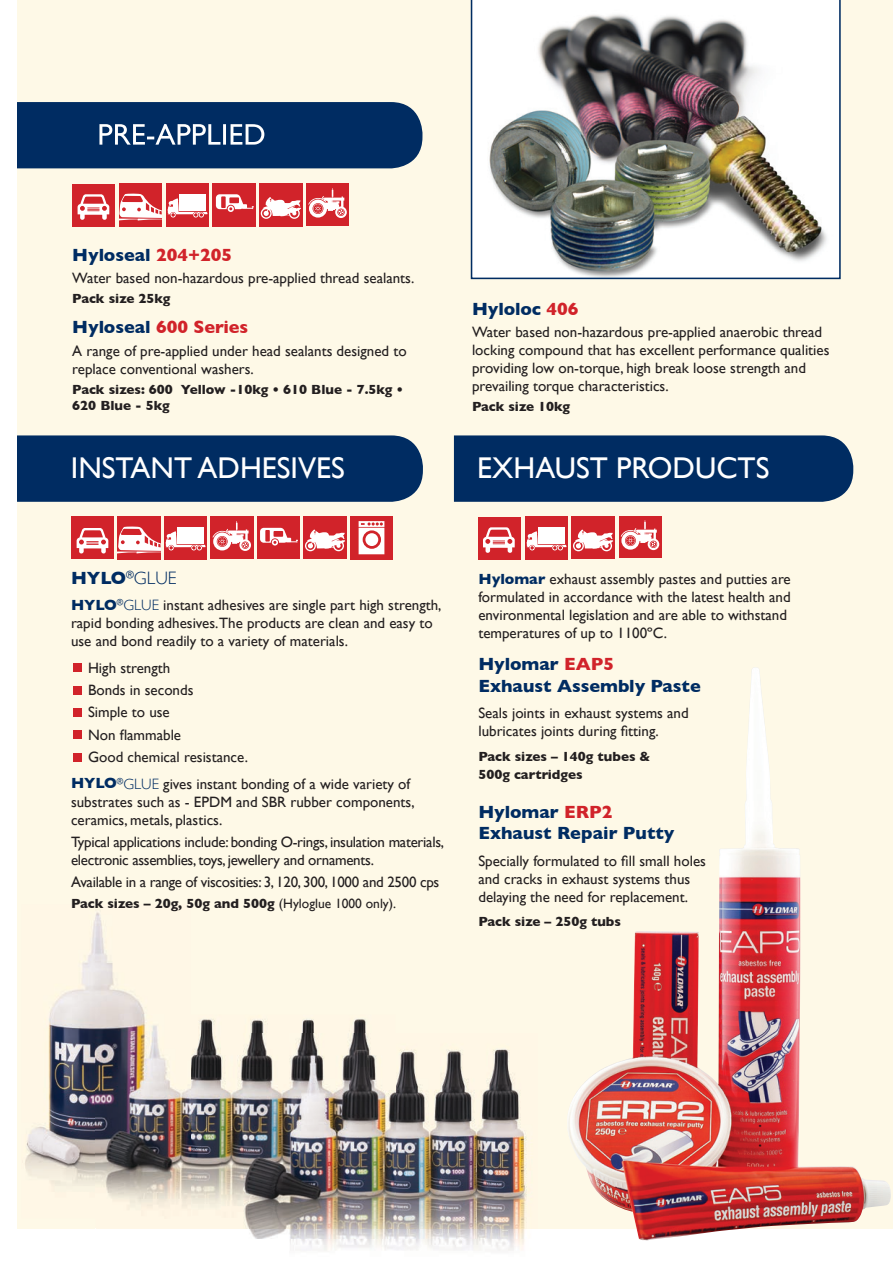
<style>
.page{position:relative;width:893px;height:1263px;background:#fff}
.page>*{position:absolute;margin:0;border:0;box-sizing:border-box;transform-origin:0 0}
.t1{font:30px "Gill Sans";color:#fff}
.t2{font:700 18px/21.6px "Gill Sans";color:#002c62}
.t3{font:700 18px "Gill Sans";color:#d1232a}
.t4{font:15px/18px "Gill Sans";color:#231f20}
.t5{font:15px/18px "Gill Sans";letter-spacing:-.02em;color:#231f20}
.t6{font:700 13.5px/18px "Gill Sans";color:#231f20}
.s1{color:#d1232a}
.s2{color:#002c62}
.s3{font-weight:300}
.s4{font-weight:700;color:#002c62}
.s5{font-weight:300;color:#002c62}
.s6{font-size:13.65px}
.s7{font-weight:400}
</style>
<div class="page">
<div style="left:17px;top:0;width:876px;height:1229px;background:#fef9e7"></div>
<img style="left:25px;top:912px;width:120px;height:274px">
<img style="left:191px;top:1019px;width:175px;height:186px">
<img style="left:96px;top:1014px;width:95px;height:193px">
<div style="left:17px;top:435px;width:406px;height:67px;background:#002c62"></div>
<img style="left:221px;top:1033px;width:306px;height:218px">
<div style="left:71px;top:517px;width:43px;height:42px;background:#d1232a"></div>
<svg style="left:77px;top:528px;width:31px;height:25px"></svg>
<div style="left:118px;top:517px;width:42px;height:42px;background:#d1232a"></div>
<svg style="left:118px;top:526px;width:42px;height:27px"></svg>
<div style="left:164px;top:517px;width:43px;height:42px;background:#d1232a"></div>
<div style="left:177px;top:528px;width:27px;height:16px;background:#fff"></div>
<svg style="left:166px;top:531px;width:40px;height:19px"></svg>
<div style="left:257px;top:517px;width:43px;height:41px;background:#d1232a"></div>
<svg style="left:260px;top:528px;width:38px;height:17px"></svg>
<div style="left:304px;top:517px;width:42px;height:42px;background:#d1232a"></div>
<svg style="left:305px;top:529px;width:40px;height:22px"></svg>
<div style="left:211px;top:517px;width:42px;height:42px;background:#d1232a"></div>
<svg style="left:212px;top:521px;width:39px;height:30px"></svg>
<div style="left:350px;top:517px;width:43px;height:42px;background:#d1232a"></div>
<svg style="left:359px;top:521px;width:25px;height:33px"></svg>
<div style="left:454px;top:435px;width:399px;height:67px;background:#002c62"></div>
<img style="left:567px;top:668px;width:324px;height:572px">
<div style="left:478px;top:517px;width:42px;height:42px;background:#d1232a"></div>
<svg style="left:483px;top:527px;width:32px;height:26px"></svg>
<div style="left:572px;top:517px;width:42px;height:42px;background:#d1232a"></div>
<svg style="left:573px;top:529px;width:40px;height:22px"></svg>
<div style="left:525px;top:517px;width:43px;height:42px;background:#d1232a"></div>
<div style="left:538px;top:528px;width:27px;height:16px;background:#fff"></div>
<svg style="left:526px;top:531px;width:41px;height:19px"></svg>
<div style="left:619px;top:517px;width:42px;height:41px;background:#d1232a"></div>
<svg style="left:621px;top:520px;width:38px;height:30px"></svg>
<div style="left:74px;top:663px;width:8px;height:9px;background:#d1232a"></div>
<div style="left:74px;top:686px;width:8px;height:8px;background:#d1232a"></div>
<div style="left:74px;top:708px;width:8px;height:9px;background:#d1232a"></div>
<div style="left:74px;top:730px;width:8px;height:9px;background:#d1232a"></div>
<div style="left:74px;top:753px;width:8px;height:9px;background:#d1232a"></div>
<img style="left:471px;top:0;width:370px;height:279px">
<div style="left:73px;top:184px;width:42px;height:42px;background:#d1232a"></div>
<svg style="left:78px;top:194px;width:31px;height:26px"></svg>
<div style="left:119px;top:184px;width:43px;height:42px;background:#d1232a"></div>
<svg style="left:119px;top:194px;width:43px;height:27px"></svg>
<div style="left:166px;top:184px;width:43px;height:42px;background:#d1232a"></div>
<div style="left:179px;top:195px;width:27px;height:16px;background:#fff"></div>
<svg style="left:168px;top:198px;width:40px;height:20px"></svg>
<div style="left:213px;top:184px;width:42px;height:42px;background:#d1232a"></div>
<svg style="left:216px;top:194px;width:38px;height:18px"></svg>
<div style="left:260px;top:184px;width:42px;height:42px;background:#d1232a"></div>
<svg style="left:261px;top:197px;width:40px;height:22px"></svg>
<div style="left:306px;top:184px;width:43px;height:42px;background:#d1232a"></div>
<svg style="left:308px;top:188px;width:39px;height:30px"></svg>
<svg style="left:17px;top:102px;width:405px;height:66px;background:#0e386a"></svg>
<p class="t2" style="left:72px;top:243px;width:161px">Hyloseal <span class="s1">204+205</span></p>
<p class="t4" style="left:72px;top:269px;width:344px">Water based non-hazardous pre-applied thread sealants.</p>
<p class="t6" style="left:72px;top:289px;width:100px">Pack size 25kg</p>
<p class="t3" style="left:72px;top:313px;width:177px"><span class="s2">Hyloseal</span> 600 Series</p>
<p class="t4" style="left:72px;top:341px;width:336px">A range of pre-applied under head sealants designed to replace conventional washers.</p>
<p class="t6" style="left:72px;top:381px;width:332px;line-height:16.2px">Pack sizes: 600 Yellow -10kg • 610 Blue - 7.5kg •<br>620 Blue - 5kg</p>
<p class="t2" style="left:472px;top:297px;width:108px">Hyloloc <span class="s1">406</span></p>
<p class="t4" style="left:472px;top:323px;width:359px">Water based non-hazardous pre-applied anaerobic thread locking compound that has excellent performance qualities providing low on-torque, high break loose strength and prevailing torque characteristics.</p>
<p class="t6" style="left:472px;top:398px;width:100px">Pack size 10kg</p>
<h1 class="t1" style="left:71px;top:450px;width:276px">INSTANT ADHESIVES</h1>
<h1 class="t1" style="left:477px;top:450px;width:294px">EXHAUST PRODUCTS</h1>
<p class="t2" style="left:71px;top:567px;width:107px">HYLO<sup>®</sup><span class="s3">GLUE</span></p>
<p class="t4" style="left:71px;top:596px;width:372px"><span class="s4">HYLO</span><sup>®</sup><span class="s5">GLUE</span> instant adhesives are single part high strength, rapid bonding adhesives.The products are clean and easy to use and bond readily to a variety of materials.</p>
<p class="t4" style="left:88px;top:657px;width:161px;line-height:22.2px">High strength<br>Bonds in seconds<br>Simple to use<br>Non flammable<br>Good chemical resistance.</p>
<p class="t4" style="left:71px;top:774px;width:345px"><span class="s4">HYLO</span><sup>®</sup><span class="s5">GLUE</span> gives instant bonding of a wide variety of substrates such as - EPDM and SBR rubber components, ceramics, metals, plastics.</p>
<p class="t5" style="left:71px;top:832px;width:375px">Typical applications include: bonding O-rings, insulation materials, electronic assemblies, toys, jewellery and ornaments.</p>
<p class="t5" style="left:71px;top:873px;width:370px">Available in a range of viscosities: 3, 120, 300, 1000 and 2500 cps</p>
<p class="t6" style="left:71px;top:894px;width:326px">Pack sizes <span class="s6">–</span> 20g, 50g and 500g <span class="s7">(Hyloglue 1000 only).</span></p>
<p class="t4" style="left:478px;top:570px;width:314px"><span class="s4">Hylomar</span> exhaust assembly pastes and putties are formulated in accordance with the latest health and environmental legislation and are able to withstand temperatures of up to 1100ºC.</p>
<p class="t2" style="left:478px;top:653px;width:224px">Hylomar <span class="s1">EAP5<br></span>Exhaust Assembly Paste</p>
<p class="t4" style="left:478px;top:704px;width:212px">Seals joints in exhaust systems and lubricates joints during fitting.</p>
<p class="t6" style="left:478px;top:747px;width:174px">Pack sizes – 140g tubes &amp;<br>500g cartridges</p>
<p class="t2" style="left:478px;top:800px;width:197px">Hylomar <span class="s1">ERP2<br></span>Exhaust Repair Putty</p>
<p class="t4" style="left:478px;top:851px;width:229px">Specially formulated to fill small holes and cracks in exhaust systems thus delaying the need for replacement.</p>
<p class="t6" style="left:478px;top:912px;width:144px">Pack size – 250g tubs</p>
</div>
